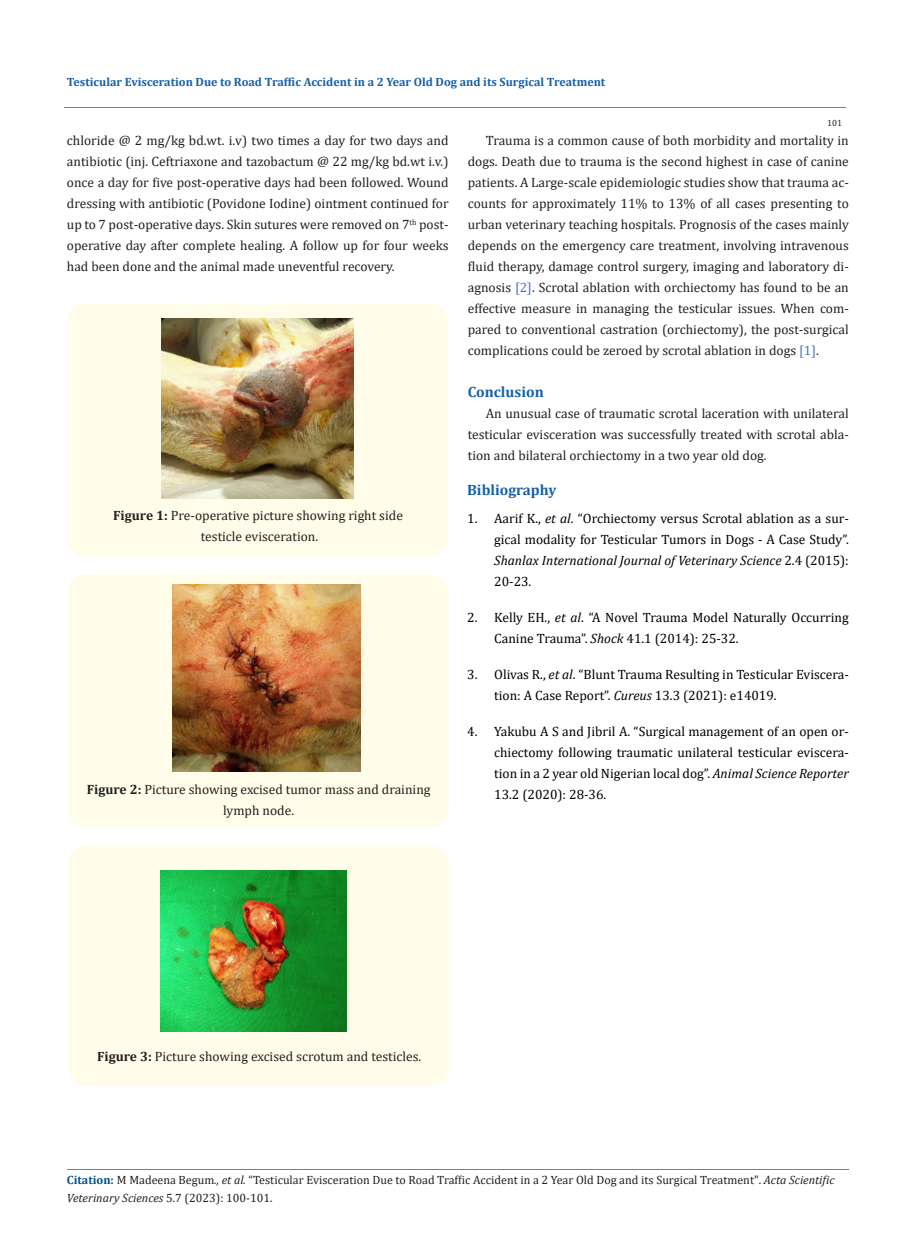
<style>
.page{position:relative;width:917px;height:1260px;background:#fff}
.page>*{position:absolute;margin:0;border:0;box-sizing:border-box;transform-origin:0 0}
.t1{font:700 15px "Cambria";color:#1560a6}
.t2{font:13.5px/21px "Cambria";color:#231f20;text-align:justify}
.t3{font:13.5px/21px "Cambria";color:#000;text-align:justify}
.t4{font:12px/18px "Cambria";color:#231f20}
.t5{font:700 12px "Cambria";color:#1560a6}
.t6{font:9px "Cambria";color:#231f20}
.s1{font-weight:700}
.s2{color:#4472c4}
.s3{font-style:italic}
.s4{font-weight:700;color:#035089}
</style>
<div class="page">
<div style="left:67px;top:303px;width:381px;height:253px;background:#fffde9;border-radius:18px"></div>
<img style="left:161px;top:319px;width:193px;height:180px">
<div style="left:68px;top:574px;width:380px;height:253px;background:#fffde9;border-radius:18px"></div>
<img style="left:172px;top:585px;width:188px;height:186px">
<div style="left:68px;top:846px;width:381px;height:240px;background:#fffde9;border-radius:18px"></div>
<img style="left:160px;top:871px;width:186px;height:160px">
<hr style="left:64px;top:108px;width:781px;height:1px;background:#e05d1a">
<hr style="left:67px;top:1169px;width:781px;height:1px;background:#e05d1a">
<p class="t5" style="left:67px;top:73px;width:540px">Testicular Evisceration Due to Road Traffic Accident in a 2 Year Old Dog and its Surgical Treatment</p>
<p class="t6" style="left:827px;top:118px;width:16px">101</p>
<p class="t2" style="left:67px;top:130px;width:383px">chloride @ 2 mg/kg bd.wt. i.v) two times a day for two days and antibiotic (inj. Ceftriaxone and tazobactum @ 22 mg/kg bd.wt i.v.) once a day for five post-operative days had been followed. Wound dressing with antibiotic (Povidone Iodine) ointment continued for up to 7 post-operative days. Skin sutures were removed on 7<sup>th</sup> post&shy;operative day after complete healing. A follow up for four weeks had been done and the animal made uneventful recovery.</p>
<p class="t2" style="left:113px;top:505px;width:291px;text-align:center"><span class="s1">Figure 1:</span> Pre-operative picture showing right side testicle evisceration.</p>
<p class="t2" style="left:87px;top:779px;width:345px;text-align:center"><span class="s1">Figure 2:</span> Picture showing excised tumor mass and draining lymph node.</p>
<p class="t2" style="left:468px;top:130px;width:382px;text-indent:18px">Trauma is a common cause of both morbidity and mortality in dogs. Death due to trauma is the second highest in case of canine patients. A Large-scale epidemiologic studies show that trauma ac&shy;counts for approximately 11% to 13% of all cases presenting to urban veterinary teaching hospitals. Prognosis of the cases mainly depends on the emergency care treatment, involving intravenous fluid therapy, damage control surgery, imaging and laboratory di&shy;agnosis <span class="s2">[2]</span>. Scrotal ablation with orchiectomy has found to be an effective measure in managing the testicular issues. When com&shy;pared to conventional castration (orchiectomy), the post-surgical complications could be zeroed by scrotal ablation in dogs <span class="s2">[1]</span>.</p>
<p class="t1" style="left:468px;top:382px;width:77px">Conclusion</p>
<p class="t2" style="left:468px;top:403px;width:382px;text-indent:18px">An unusual case of traumatic scrotal laceration with unilateral testicular evisceration was successfully treated with scrotal abla&shy;tion and bilateral orchiectomy in a two year old dog.</p>
<p class="t1" style="left:467px;top:479px;width:91px">Bibliography</p>
<p class="t3" style="left:494px;top:508px;width:356px;text-indent:-27px">1. Aarif K., <span class="s3">et al</span>. “Orchiectomy versus Scrotal ablation as a sur&shy;gical modality for Testicular Tumors in Dogs - A Case Study”.<br><span class="s3">Shanlax International Journal of Veterinary Science</span> 2.4 (2015):<br>20-23.</p>
<p class="t3" style="left:494px;top:607px;width:356px;text-indent:-27px">2. Kelly EH., <span class="s3">et al</span>. “A Novel Trauma Model Naturally Occurring<br>Canine Trauma”. <span class="s3">Shock</span> 41.1 (2014): 25-32.</p>
<p class="t3" style="left:494px;top:664px;width:356px;text-indent:-27px">3. Olivas R., <span class="s3">et al</span>. “Blunt Trauma Resulting in Testicular Eviscera&shy;tion: A Case Report”. <span class="s3">Cureus</span> 13.3 (2021): e14019.</p>
<p class="t3" style="left:494px;top:721px;width:356px;text-indent:-27px">4. Yakubu A S and Jibril A. “Surgical management of an open or&shy;chiectomy following traumatic unilateral testicular eviscera&shy;tion in a 2 year old Nigerian local dog”. <span class="s3">Animal Science Reporter </span>13.2 (2020): 28-36.</p>
<p class="t2" style="left:97px;top:1046px;width:326px"><span class="s1">Figure 3:</span> Picture showing excised scrotum and testicles.</p>
<p class="t4" style="left:67px;top:1171px;width:769px"><span class="s4">Citation:</span> M Madeena Begum<span class="s3">., et al.</span> “Testicular Evisceration Due to Road Traffic Accident in a 2 Year Old Dog and its Surgical Treatment". <span class="s3">Acta Scientific<br>Veterinary Sciences</span> 5.7 (2023): 100-101.</p>
</div>
